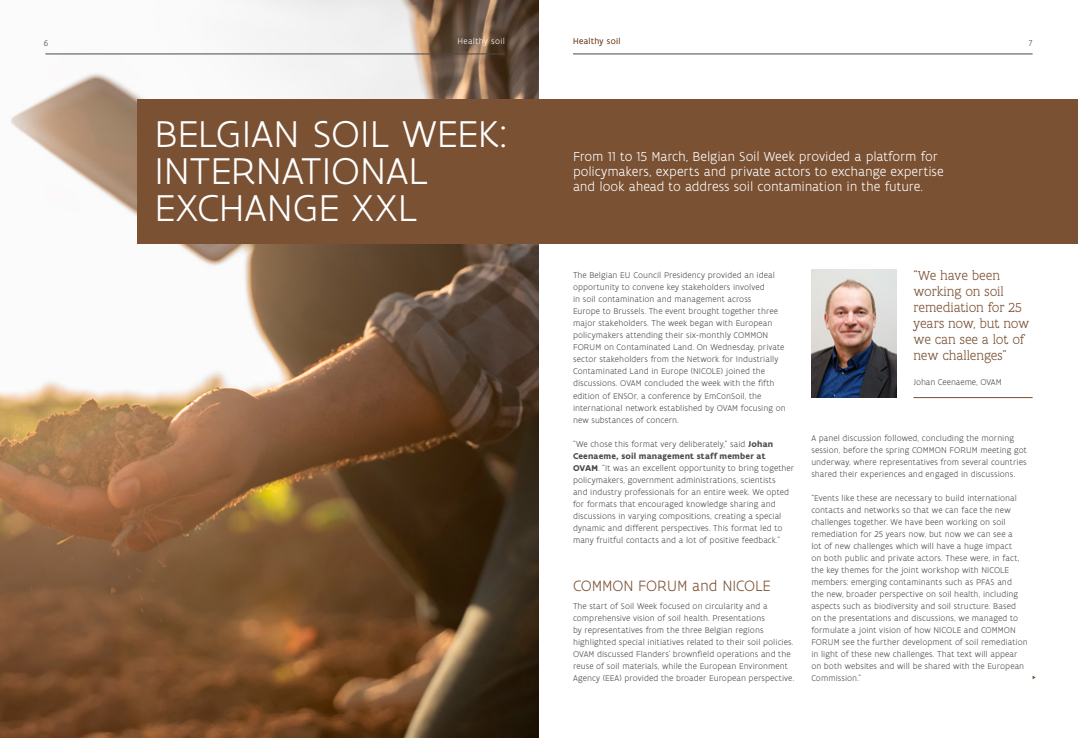
<style>
.page{position:relative;width:1078px;height:738px;background:#fff}
.page>*{position:absolute;margin:0;border:0;box-sizing:border-box;transform-origin:0 0}
.t1{font:300 40px/37px "Flanders Art Sans";letter-spacing:-.01em;color:#fff;scale:1.05 1}
.t2{font:300 16px "Flanders Art Sans";letter-spacing:-.01em;color:#7a5133}
.t3{font:300 14px/15px "Flanders Art Sans";letter-spacing:-.01em;color:#fff}
.t4{font:300 14px/16px "Flanders Art Serif";letter-spacing:-.015em;color:#7a5133}
.t5{font:300 9px/12px "Flanders Art Sans";letter-spacing:.005em;color:#4a4a49}
.t6{font:300 9px "Flanders Art Sans";letter-spacing:.035em;color:#fff}
.t7{font:300 9px "Flanders Art Sans";letter-spacing:.035em;color:#7a5133}
.s1{font-weight:700}
</style>
<div class="page">
<hr style="left:573px;top:54px;width:459px;height:1px;background:#4a4a49">
<img style="left:0;top:0;width:539px;height:737px">
<div style="left:137px;top:99px;width:940px;height:145px;background:#7a5133"></div>
<hr style="left:45px;top:54px;width:460px;height:1px;background:#4a4a49">
<img style="left:811px;top:269px;width:85px;height:128px">
<hr style="left:913px;top:397px;width:119px;height:1px;background:#7a5133">
<p class="t5" style="left:44px;top:37px;width:6px">6</p>
<p class="t6" style="left:457px;top:36px;width:49px">Healthy soil</p>
<p class="t7" style="left:573px;top:36px;width:49px">Healthy soil</p>
<h1 class="t1" style="left:154px;top:116px;width:337px">BELGIAN SOIL WEEK:<br>INTERNATIONAL<br>EXCHANGE XXL</h1>
<h3 class="t3" style="left:573px;top:149px;width:372px">From 11 to 15 March, Belgian Soil Week provided a platform for policymakers, experts and private actors to exchange expertise and look ahead to address soil contamination in the future.</h3>
<p class="t5" style="left:1028px;top:37px;width:5px">7</p>
<p class="t5" style="left:573px;top:269px;width:214px">The Belgian EU Council Presidency provided an ideal opportunity to convene key stakeholders involved<br>in soil contamination and management across<br>Europe to Brussels. The event brought together three major stakeholders. The week began with European policymakers attending their six-monthly COMMON FORUM on Contaminated Land. On Wednesday, private sector stakeholders from the Network for Industrially Contaminated Land in Europe (NICOLE) joined the discussions. OVAM concluded the week with the fifth edition of ENSOr, a conference by EmConSoil, the international network established by OVAM focusing on new substances of concern.</p>
<p class="t5" style="left:573px;top:437px;width:223px">“We chose this format very deliberately," said <span class="s1">Johan Ceenaeme, soil management staff member at OVAM</span>. “It was an excellent opportunity to bring together policymakers, government administrations, scientists<br>and industry professionals for an entire week. We opted for formats that encouraged knowledge sharing and discussions in varying compositions, creating a special dynamic and different perspectives. This format led to many fruitful contacts and a lot of positive feedback.”</p>
<h2 class="t2" style="left:573px;top:575px;width:199px">COMMON FORUM and NICOLE</h2>
<p class="t5" style="left:573px;top:599px;width:223px">The start of Soil Week focused on circularity and a comprehensive vision of soil health. Presentations<br>by representatives from the three Belgian regions highlighted special initiatives related to their soil policies.<br>OVAM discussed Flanders’ brownfield operations and the reuse of soil materials, while the European Environment Agency (EEA) provided the broader European perspective.</p>
<h3 class="t4" style="left:913px;top:268px;width:117px">“We have been working on soil remediation for 25 years now, but now we can see a lot of new challenges”</h3>
<p class="t5" style="left:913px;top:375px;width:90px">Johan Ceenaeme, OVAM</p>
<p class="t5" style="left:811px;top:431px;width:217px">A panel discussion followed, concluding the morning session, before the spring COMMON FORUM meeting got underway, where representatives from several countries shared their experiences and engaged in discussions.</p>
<p class="t5" style="left:811px;top:491px;width:218px">“Events like these are necessary to build international contacts and networks so that we can face the new challenges together. We have been working on soil remediation for 25 years now, but now we can see a<br>lot of new challenges which will have a huge impact<br>on both public and private actors. These were, in fact, the key themes for the joint workshop with NICOLE members: emerging contaminants such as PFAS and<br>the new, broader perspective on soil health, including aspects such as biodiversity and soil structure. Based on the presentations and discussions, we managed to formulate a joint vision of how NICOLE and COMMON FORUM see the further development of soil remediation in light of these new challenges. That text will appear on both websites and will be shared with the European Commission."</p>
</div>
